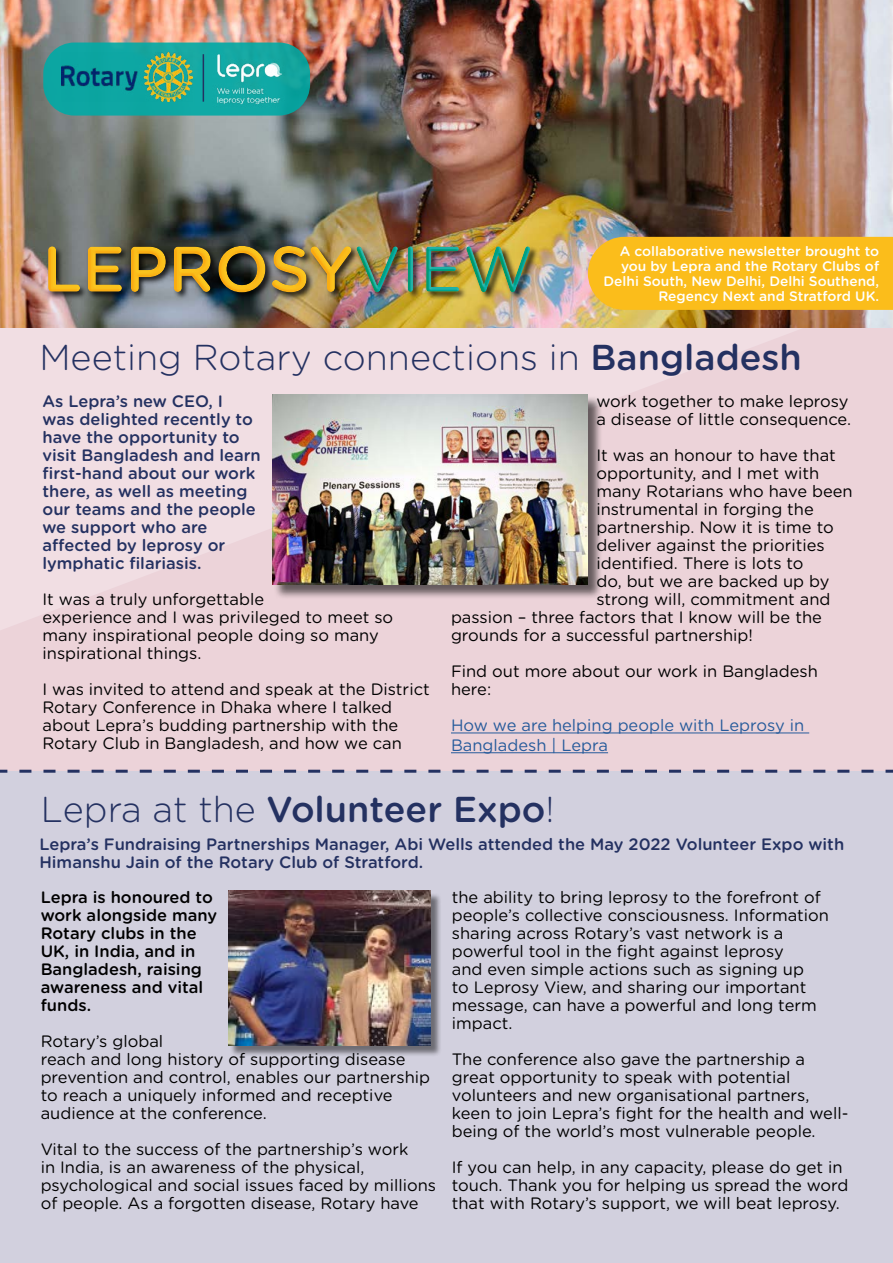
<style>
.page{position:relative;width:893px;height:1263px;background:#fff}
.page>*{position:absolute;margin:0;border:0;box-sizing:border-box;transform-origin:0 0}
.t1{font:500 64.2px "Gotham Rounded";color:#fbbd1b}
.t2{font:300 36px "Gotham Rounded";color:#243161}
.t3{font:500 36px "Gotham Rounded";color:#243161}
.t4{font:16.5px/18px "Gotham Rounded";color:#000}
.t5{font:500 16.5px/18px "Gotham Rounded";color:#243161}
.t6{font:500 16.5px/18px "Gotham Rounded";color:#000}
.t7{font:16.5px/19.8px "Gotham Rounded";color:#275b9b}
.t8{font:500 13.8px/15px "Gotham Rounded";color:#fff;text-align:right}
.s1{font-weight:400;color:#00aaa6}
.s2{font-weight:500}
.s3{font-weight:300}
</style>
<div class="page">
<svg style="left:0;top:327px;width:893px;height:441px;background:#edd5db"></svg>
<img style="left:0;top:0;width:893px;height:327px">
<div style="left:43px;top:43px;width:267px;height:73px;background:#0da6a2;border-radius:31px"></div>
<img style="left:62px;top:53px;width:131px;height:49px">
<img style="left:201px;top:35px;width:98px;height:87px">
<hr style="left:203px;top:54px;width:1px;height:48px;background:#243161">
<div style="left:588px;top:237px;width:305px;height:73px;background:#fbbd1b"></div>
<div style="left:47px;top:245px;width:492px;height:55px;background:#000;opacity:.75"></div>
<div style="left:48px;top:242px;width:486px;height:54px;background:#fbbd1b;opacity:.29"></div>
<img style="left:45px;top:243px;width:483px;height:53px">
<div style="left:0;top:768px;width:893px;height:495px;background:#d2d0de"></div>
<hr style="left:451px;top:732px;width:358px;height:1px;background:#275b9b">
<hr style="left:451px;top:752px;width:157px;height:1px;background:#275b9b">
<div style="left:274px;top:395px;width:329px;height:204px;background:#000;opacity:.57"></div>
<img style="left:273px;top:394px;width:315px;height:190px">
<div style="left:230px;top:892px;width:212px;height:165px;background:#000;opacity:.48"></div>
<img style="left:228px;top:891px;width:203px;height:155px">
<h1 class="t1" style="left:42px;top:223px;width:493px">LEPROSY<span class="s1">VIEW</span></h1>
<p class="t8" style="left:603px;top:243px;width:277px">A collaborative newsletter brought to you by Lepra and the Rotary Clubs of<br>Delhi South, New Delhi, Delhi Southend,</p>
<p class="t8" style="left:658px;top:288px;width:222px">Regency Next and Stratford UK.</p>
<h2 class="t2" style="left:39px;top:333px;width:764px">Meeting Rotary connections in <span class="s2">Bangladesh</span></h2>
<p class="t4" style="left:596px;top:392px;width:256px">work together to make leprosy a disease of little consequence.</p>
<p class="t4" style="left:596px;top:446px;width:241px">It was an honour to have that</p>
<p class="t4" style="left:596px;top:464px;width:224px">opportunity, and I met with</p>
<p class="t4" style="left:596px;top:482px;width:258px">many Rotarians who have been</p>
<p class="t4" style="left:596px;top:500px;width:219px">instrumental in forging the</p>
<p class="t4" style="left:596px;top:518px;width:239px">partnership. Now it is time to</p>
<p class="t4" style="left:596px;top:536px;width:230px">deliver against the priorities</p>
<p class="t4" style="left:596px;top:554px;width:209px">identified. There is lots to</p>
<p class="t4" style="left:596px;top:572px;width:235px">do, but we are backed up by</p>
<p class="t4" style="left:596px;top:590px;width:236px">strong will, commitment and</p>
<p class="t4" style="left:451px;top:608px;width:372px">passion – three factors that I know will be the</p>
<p class="t4" style="left:451px;top:626px;width:303px">grounds for a successful partnership!</p>
<p class="t4" style="left:451px;top:662px;width:368px">Find out more about our work in Bangladesh here:</p>
<p class="t7" style="left:451px;top:715px;width:355px">How we are helping people with Leprosy in<br>Bangladesh | Lepra</p>
<p class="t5" style="left:43px;top:392px;width:220px">As Lepra’s new CEO, I<br>was delighted recently to have the opportunity to visit Bangladesh and learn first-hand about our work there, as well as meeting our teams and the people we support who are affected by leprosy or lymphatic filariasis.</p>
<p class="t4" style="left:43px;top:590px;width:352px">It was a truly unforgettable<br>experience and I was privileged to meet so many inspirational people doing so many inspirational things.</p>
<p class="t4" style="left:43px;top:680px;width:389px">I was invited to attend and speak at the District Rotary Conference in Dhaka where I talked about Lepra’s budding partnership with the Rotary Club in Bangladesh, and how we can</p>
<h2 class="t3" style="left:41px;top:783px;width:515px"><span class="s3">Lepra at the</span> Volunteer Expo<span class="s3">!</span></h2>
<p class="t5" style="left:39px;top:835px;width:806px">Lepra’s Fundraising Partnerships Manager, Abi Wells attended the May 2022 Volunteer Expo with<br>Himanshu Jain of the Rotary Club of Stratford.</p>
<p class="t6" style="left:41px;top:887px;width:178px">Lepra is honoured to work alongside many<br>Rotary clubs in the<br>UK, in India, and in<br>Bangladesh, raising awareness and vital funds.</p>
<p class="t4" style="left:41px;top:1031px;width:391px">Rotary’s global<br>reach and long history of supporting disease prevention and control, enables our partnership to reach a uniquely informed and receptive audience at the conference.</p>
<p class="t4" style="left:41px;top:1139px;width:397px">Vital to the success of the partnership’s work<br>in India, is an awareness of the physical, psychological and social issues faced by millions of people. As a forgotten disease, Rotary have</p>
<p class="t4" style="left:452px;top:887px;width:379px">the ability to bring leprosy to the forefront of people’s collective consciousness. Information sharing across Rotary’s vast network is a powerful tool in the fight against leprosy<br>and even simple actions such as signing up<br>to Leprosy View, and sharing our important message, can have a powerful and long term impact.</p>
<p class="t4" style="left:452px;top:1049px;width:398px">The conference also gave the partnership a great opportunity to speak with potential volunteers and new organisational partners, keen to join Lepra’s fight for the health and well&shy;being of the world’s most vulnerable people.</p>
<p class="t4" style="left:452px;top:1157px;width:398px">If you can help, in any capacity, please do get in touch. Thank you for helping us spread the word that with Rotary’s support, we will beat leprosy.</p>
</div>
